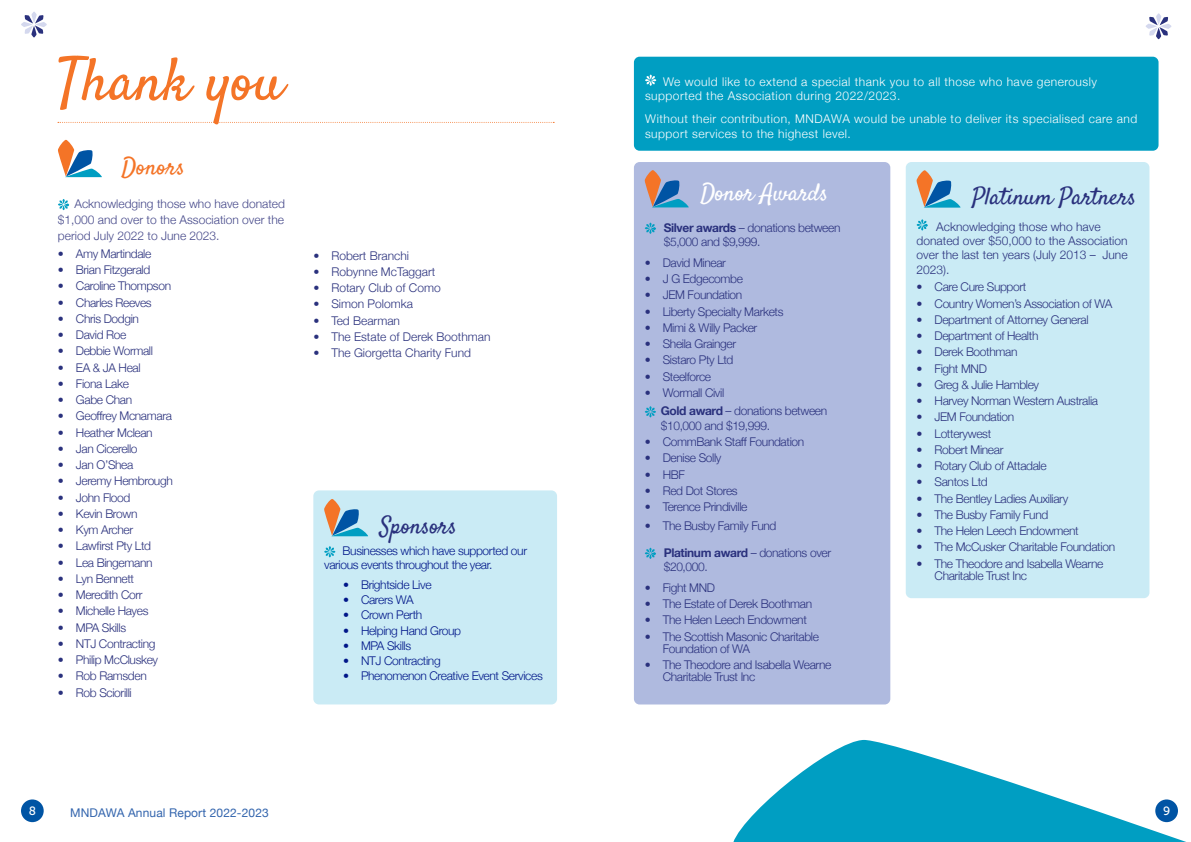
<style>
.page{position:relative;width:1191px;height:842px;background:#fff}
.page>*{position:absolute;margin:0;border:0;box-sizing:border-box;transform-origin:0 0}
.t1{font:60px "Satisfy";color:#f47427}
.t2{font:24px "Satisfy";letter-spacing:-.01em;color:#2a317d}
.t3{font:24px "Satisfy";letter-spacing:-.01em;color:#fff}
.t4{font:24px "Satisfy";color:#f47427}
.t5{font:300 12px/12px "Helvetica Neue";letter-spacing:-.03em;color:#2a317d}
.t6{font:300 12px/14.4px "Helvetica Neue";color:#2a317d}
.t7{font:300 12px/14.4px "Helvetica Neue";letter-spacing:.04em;color:#fff}
.t8{font:300 12px/14px "Helvetica Neue";letter-spacing:-.03em;color:#001689}
.t9{font:300 12px/16px "Helvetica Neue";color:#444789;text-align:justify}
.t10{font:12px "Helvetica Neue";letter-spacing:.01em;color:#3264ad}
.t11{font:12px "Museo Sans 500";color:#fff}
.s1{font-weight:700}
</style>
<div class="page">
<div style="left:313px;top:490px;width:244px;height:214px;background:#caebf5;border-radius:6px"></div>
<svg style="left:58px;top:140px;width:44px;height:37px"></svg>
<svg style="left:58px;top:199px;width:11px;height:11px"></svg>
<div style="left:905px;top:162px;width:244px;height:436px;background:#caebf5;border-radius:6px"></div>
<svg style="left:324px;top:499px;width:44px;height:37px"></svg>
<svg style="left:324px;top:546px;width:11px;height:11px"></svg>
<svg style="left:58px;top:122px;width:496px;height:1px"></svg>
<svg style="left:733px;top:740px;width:453px;height:102px;fill:#009ec2"></svg>
<div style="left:634px;top:57px;width:524px;height:94px;background:#009ec2;border-radius:6px"></div>
<svg style="left:645px;top:75px;width:11px;height:11px"></svg>
<div style="left:634px;top:162px;width:256px;height:542px;background:#afbadf;border-radius:6px"></div>
<svg style="left:644px;top:170px;width:44px;height:37px"></svg>
<svg style="left:645px;top:223px;width:11px;height:11px"></svg>
<svg style="left:645px;top:406px;width:11px;height:11px"></svg>
<svg style="left:645px;top:548px;width:11px;height:11px"></svg>
<svg style="left:916px;top:170px;width:44px;height:38px"></svg>
<svg style="left:916px;top:219px;width:12px;height:12px"></svg>
<div style="left:21px;top:799px;width:23px;height:23px;background:#0054a4;border-radius:50%"></div>
<div style="left:1155px;top:799px;width:23px;height:23px;background:#0054a4;border-radius:50%"></div>
<svg style="left:21px;top:12px;width:26px;height:25px"></svg>
<svg style="left:1146px;top:13px;width:25px;height:26px"></svg>
<div style="left:573px;top:799px;width:24px;height:24px;border:1px solid #fff;border-radius:50%"></div>
<h1 class="t1" style="left:57px;top:43px;width:228px">Thank you</h1>
<h2 class="t4" style="left:121px;top:152px;width:65px">Donors</h2>
<p class="t9" style="left:58px;top:195px;width:229px;text-indent:17px">Acknowledging those who have donated $1,000 and over to the Association over the period July 2022 to June 2023.</p>
<p class="t5" style="left:58px;top:247px;width:95px">• Amy Martindale</p>
<p class="t5" style="left:58px;top:263px;width:94px">• Brian Fitzgerald</p>
<p class="t5" style="left:58px;top:279px;width:115px">• Caroline Thompson</p>
<p class="t5" style="left:58px;top:295px;width:95px">• Charles Reeves</p>
<p class="t5" style="left:58px;top:312px;width:83px">• Chris Dodgin</p>
<p class="t5" style="left:58px;top:328px;width:70px">• David Roe</p>
<p class="t5" style="left:58px;top:344px;width:97px">• Debbie Wormall</p>
<p class="t5" style="left:58px;top:360px;width:84px">• EA &amp; JA Heal</p>
<p class="t5" style="left:58px;top:377px;width:73px">• Fiona Lake</p>
<p class="t5" style="left:58px;top:393px;width:76px">• Gabe Chan</p>
<p class="t5" style="left:58px;top:409px;width:116px">• Geoffrey Mcnamara</p>
<p class="t5" style="left:58px;top:425px;width:96px">• Heather Mclean</p>
<p class="t5" style="left:58px;top:442px;width:81px">• Jan Cicerello</p>
<p class="t5" style="left:58px;top:458px;width:77px">• Jan O’Shea</p>
<p class="t5" style="left:58px;top:474px;width:116px">• Jeremy Hembrough</p>
<p class="t5" style="left:58px;top:490px;width:74px">• John Flood</p>
<p class="t5" style="left:58px;top:507px;width:81px">• Kevin Brown</p>
<p class="t5" style="left:58px;top:523px;width:77px">• Kym Archer</p>
<p class="t5" style="left:58px;top:539px;width:95px">• Lawfirst Pty Ltd</p>
<p class="t5" style="left:58px;top:555px;width:96px">• Lea Bingemann</p>
<p class="t5" style="left:58px;top:572px;width:78px">• Lyn Bennett</p>
<p class="t5" style="left:58px;top:588px;width:86px">• Meredith Corr</p>
<p class="t5" style="left:58px;top:604px;width:92px">• Michelle Hayes</p>
<p class="t5" style="left:58px;top:620px;width:70px">• MPA Skills</p>
<p class="t5" style="left:58px;top:637px;width:99px">• NTJ Contracting</p>
<p class="t5" style="left:58px;top:653px;width:102px">• Philip McCluskey</p>
<p class="t5" style="left:58px;top:669px;width:90px">• Rob Ramsden</p>
<p class="t5" style="left:58px;top:685px;width:75px">• Rob Sciorilli</p>
<p class="t6" style="left:313px;top:247px;width:97px">• Robert Branchi</p>
<p class="t6" style="left:313px;top:263px;width:124px">• Robynne McTaggart</p>
<p class="t6" style="left:313px;top:280px;width:129px">• Rotary Club of Como</p>
<p class="t6" style="left:313px;top:296px;width:101px">• Simon Polomka</p>
<p class="t6" style="left:313px;top:312px;width:88px">• Ted Bearman</p>
<p class="t6" style="left:313px;top:328px;width:179px">• The Estate of Derek Boothman</p>
<p class="t6" style="left:313px;top:345px;width:159px">• The Giorgetta Charity Fund</p>
<h2 class="t2" style="left:380px;top:510px;width:79px">Sponsors</h2>
<p class="t8" style="left:324px;top:543px;width:204px;text-indent:18px">Businesses which have supported our various events throughout the year.</p>
<p class="t8" style="left:343px;top:577px;width:90px">• Brightside Live</p>
<p class="t8" style="left:343px;top:592px;width:72px">• Carers WA</p>
<p class="t8" style="left:343px;top:607px;width:81px">• Crown Perth</p>
<p class="t8" style="left:343px;top:622px;width:120px">• Helping Hand Group</p>
<p class="t8" style="left:343px;top:638px;width:70px">• MPA Skills</p>
<p class="t8" style="left:343px;top:653px;width:99px">• NTJ Contracting</p>
<p class="t8" style="left:343px;top:668px;width:201px">• Phenomenon Creative Event Services</p>
<p class="t7" style="left:645px;top:74px;width:453px;text-indent:18px">We would like to extend a special thank you to all those who have generously supported the Association during 2022/2023.</p>
<p class="t7" style="left:645px;top:111px;width:494px">Without their contribution, MNDAWA would be unable to deliver its specialised care and support services to the highest level.</p>
<h2 class="t3" style="left:700px;top:178px;width:130px">Donor Awards</h2>
<p class="t5" style="left:663px;top:219px;width:178px;line-height:14.4px"><span class="s1">Silver awards</span> – donations between $5,000 and $9,999.</p>
<p class="t5" style="left:645px;top:256px;width:83px">• David Minear</p>
<p class="t5" style="left:645px;top:272px;width:100px">• J G Edgecombe</p>
<p class="t5" style="left:645px;top:288px;width:99px">• JEM Foundation</p>
<p class="t5" style="left:645px;top:304px;width:140px">• Liberty Specialty Markets</p>
<p class="t5" style="left:645px;top:321px;width:114px">• Mimi &amp; Willy Packer</p>
<p class="t5" style="left:645px;top:337px;width:93px">• Sheila Grainger</p>
<p class="t5" style="left:645px;top:353px;width:90px">• Sistaro Pty Ltd</p>
<p class="t5" style="left:645px;top:369px;width:68px">• Steelforce</p>
<p class="t5" style="left:660px;top:382px;width:168px;line-height:18.7px;text-indent:-16px">• Wormall Civil<br><span class="s1">Gold award</span> – donations between</p>
<p class="t5" style="left:660px;top:419px;width:111px">$10,000 and $19,999.</p>
<p class="t5" style="left:645px;top:435px;width:161px">• CommBank Staff Foundation</p>
<p class="t5" style="left:645px;top:451px;width:78px">• Denise Solly</p>
<p class="t5" style="left:645px;top:467px;width:42px">• HBF</p>
<p class="t5" style="left:645px;top:484px;width:94px">• Red Dot Stores</p>
<p class="t5" style="left:645px;top:500px;width:104px">• Terence Prindiville</p>
<p class="t5" style="left:645px;top:519px;width:133px">• The Busby Family Fund</p>
<p class="t5" style="left:663px;top:545px;width:169px;line-height:14.4px"><span class="s1">Platinum award</span> – donations over $20,000.</p>
<p class="t5" style="left:645px;top:581px;width:72px">• Fight MND</p>
<p class="t5" style="left:645px;top:597px;width:169px">• The Estate of Derek Boothman</p>
<p class="t5" style="left:645px;top:613px;width:164px">• The Helen Leech Endowment</p>
<p class="t5" style="left:663px;top:629px;width:158px;text-indent:-18px">• The Scottish Masonic Charitable<br>Foundation of WA</p>
<p class="t5" style="left:663px;top:658px;width:170px;text-indent:-18px">• The Theodore and Isabella Wearne<br>Charitable Trust Inc</p>
<h2 class="t2" style="left:972px;top:182px;width:166px">Platinum Partners</h2>
<p class="t6" style="left:916px;top:218px;width:212px;text-indent:20px">Acknowledging those who have donated over $50,000 to the Association over the last ten years (July 2013 – June<br>2023).</p>
<p class="t5" style="left:916px;top:280px;width:111px">• Care Cure Support</p>
<p class="t5" style="left:916px;top:297px;width:197px">• Country Women’s Association of WA</p>
<p class="t5" style="left:916px;top:313px;width:174px">• Department of Attorney General</p>
<p class="t5" style="left:916px;top:329px;width:123px">• Department of Health</p>
<p class="t5" style="left:916px;top:345px;width:102px">• Derek Boothman</p>
<p class="t5" style="left:916px;top:362px;width:72px">• Fight MND</p>
<p class="t5" style="left:916px;top:378px;width:124px">• Greg &amp; Julie Hambley</p>
<p class="t5" style="left:916px;top:394px;width:183px">• Harvey Norman Western Australia</p>
<p class="t5" style="left:916px;top:410px;width:99px">• JEM Foundation</p>
<p class="t5" style="left:916px;top:427px;width:76px">• Lotterywest</p>
<p class="t5" style="left:916px;top:443px;width:88px">• Robert Minear</p>
<p class="t5" style="left:916px;top:459px;width:132px">• Rotary Club of Attadale</p>
<p class="t5" style="left:916px;top:475px;width:73px">• Santos Ltd</p>
<p class="t5" style="left:916px;top:492px;width:153px">• The Bentley Ladies Auxiliary</p>
<p class="t5" style="left:916px;top:508px;width:133px">• The Busby Family Fund</p>
<p class="t5" style="left:916px;top:524px;width:164px">• The Helen Leech Endowment</p>
<p class="t5" style="left:916px;top:540px;width:200px">• The McCusker Charitable Foundation</p>
<p class="t5" style="left:934px;top:557px;width:170px;text-indent:-18px">• The Theodore and Isabella Wearne<br>Charitable Trust Inc</p>
<p class="t11" style="left:29px;top:804px;width:9px">8</p>
<p class="t10" style="left:70px;top:804px;width:200px">MNDAWA Annual Report 2022-2023</p>
<p class="t11" style="left:1163px;top:804px;width:9px">9</p>
</div>
